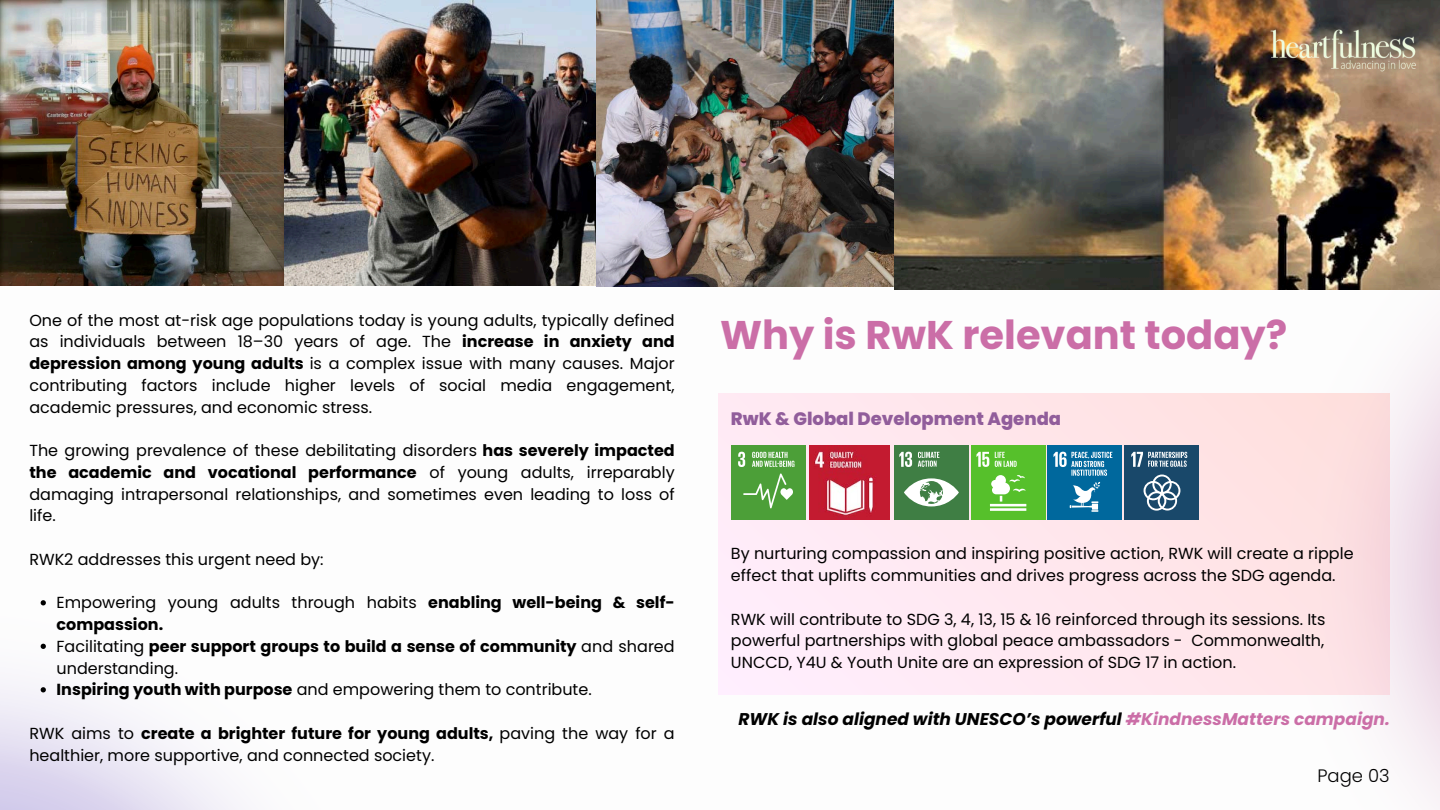
<style>
.page{position:relative;width:1440px;height:810px;background:#fff}
.page>*{position:absolute;margin:0;border:0;box-sizing:border-box;transform-origin:0 0}
.t1{font:700 40px "Poppins";color:#cb6ea7}
.t2{font:800 18px "Poppins";color:#915d9b}
.t3{font:300 18px "Poppins";color:#000}
.t4{font:italic 700 17px "Poppins";color:#000}
.t5{font:16px/21.8px "Poppins";color:#000;text-align:justify}
.t6{font:700 16px/21.8px "Poppins";color:#000}
.s1{font-weight:700}
.s2{font-weight:400}
.s3{color:#cb6ea7}
</style>
<div class="page">
<img style="left:0;top:0;width:894px;height:286px">
<img style="left:894px;top:85px;width:546px;height:205px">
<svg style="left:719px;top:393px;width:569px;height:301px;background:#fee6ee"></svg>
<svg style="left:1288px;top:137px;width:152px;height:673px"></svg>
<svg style="left:0;top:643px;width:239px;height:167px;fill:#f6f4fa"></svg>
<img style="left:719px;top:0;width:721px;height:85px">
<img style="left:1265px;top:23px;width:155px;height:50px">
<div style="left:731px;top:446px;width:74px;height:74px;background:#4c9f38"></div>
<svg style="left:738px;top:452px;width:7px;height:15px"></svg>
<svg style="left:743px;top:473px;width:50px;height:35px"></svg>
<svg style="left:752px;top:452px;width:42px;height:15px"></svg>
<div style="left:894px;top:446px;width:75px;height:74px;background:#3f7e44"></div>
<svg style="left:899px;top:452px;width:60px;height:54px"></svg>
<div style="left:1048px;top:446px;width:74px;height:74px;background:#00689d"></div>
<svg style="left:1053px;top:452px;width:59px;height:24px"></svg>
<svg style="left:1070px;top:482px;width:30px;height:30px"></svg>
<div style="left:1124px;top:446px;width:75px;height:74px;background:#19486a"></div>
<svg style="left:1131px;top:452px;width:56px;height:59px"></svg>
<div style="left:971px;top:446px;width:74px;height:74px;background:#56c02b"></div>
<svg style="left:976px;top:452px;width:13px;height:15px"></svg>
<svg style="left:990px;top:475px;width:36px;height:36px"></svg>
<svg style="left:995px;top:452px;width:22px;height:15px"></svg>
<svg style="left:41px;top:600px;width:5px;height:5px"></svg>
<svg style="left:41px;top:644px;width:5px;height:5px"></svg>
<svg style="left:41px;top:687px;width:5px;height:5px"></svg>
<img style="left:810px;top:446px;width:79px;height:74px">
<p class="t5" style="left:29px;top:309px;width:647px">One of the most at-risk age populations today is young adults, typically defined as individuals between 18–30 years of age. The <span class="s1">increase in anxiety and depression among young adults</span> is a complex issue with many causes. Major contributing factors include higher levels of social media engagement, academic pressures, and economic stress.</p>
<p class="t5" style="left:29px;top:440px;width:647px">The growing prevalence of these debilitating disorders <span class="s1">has severely impacted the academic and vocational performance</span> of young adults, irreparably damaging intrapersonal relationships, and sometimes even leading to loss of life.</p>
<p class="t5" style="left:29px;top:548px;width:296px">RWK2 addresses this urgent need by:</p>
<p class="t6" style="left:57px;top:592px;width:620px"><span class="s2">Empowering young adults through habits</span> enabling well-being &amp; self&shy;compassion.</p>
<p class="t6" style="left:57px;top:635px;width:620px"><span class="s2">Facilitating</span> peer support groups to build a sense of community <span class="s2">and shared understanding.</span></p>
<p class="t5" style="left:57px;top:679px;width:537px"><span class="s1">Inspiring youth with purpose</span> and empowering them to contribute.</p>
<p class="t5" style="left:29px;top:722px;width:647px">RWK aims to <span class="s1">create a brighter future for young adults,</span> paving the way for a healthier, more supportive, and connected society.</p>
<p class="t1" style="left:720px;top:307px;width:569px">Why is RwK relevant today?</p>
<p class="t2" style="left:731px;top:406px;width:332px">RwK &amp; Global Development Agenda</p>
<h1 class="t5" style="left:731px;top:543px;width:624px">By nurturing compassion and inspiring positive action, RWK will create a ripple effect that uplifts communities and drives progress across the SDG agenda.</h1>
<h2 class="t5" style="left:731px;top:608px;width:596px">RWK will contribute to SDG 3, 4, 13, 15 &amp; 16 reinforced through its sessions. Its powerful partnerships with global peace ambassadors - Commonwealth, UNCCD, Y4U &amp; Youth Unite are an expression of SDG 17 in action.</h2>
<p class="t4" style="left:739px;top:707px;width:653px">RWK is also aligned with UNESCO’s powerful <span class="s3">#KindnessMatters campaign.</span></p>
<p class="t3" style="left:1317px;top:763px;width:74px">Page 03</p>
</div>
